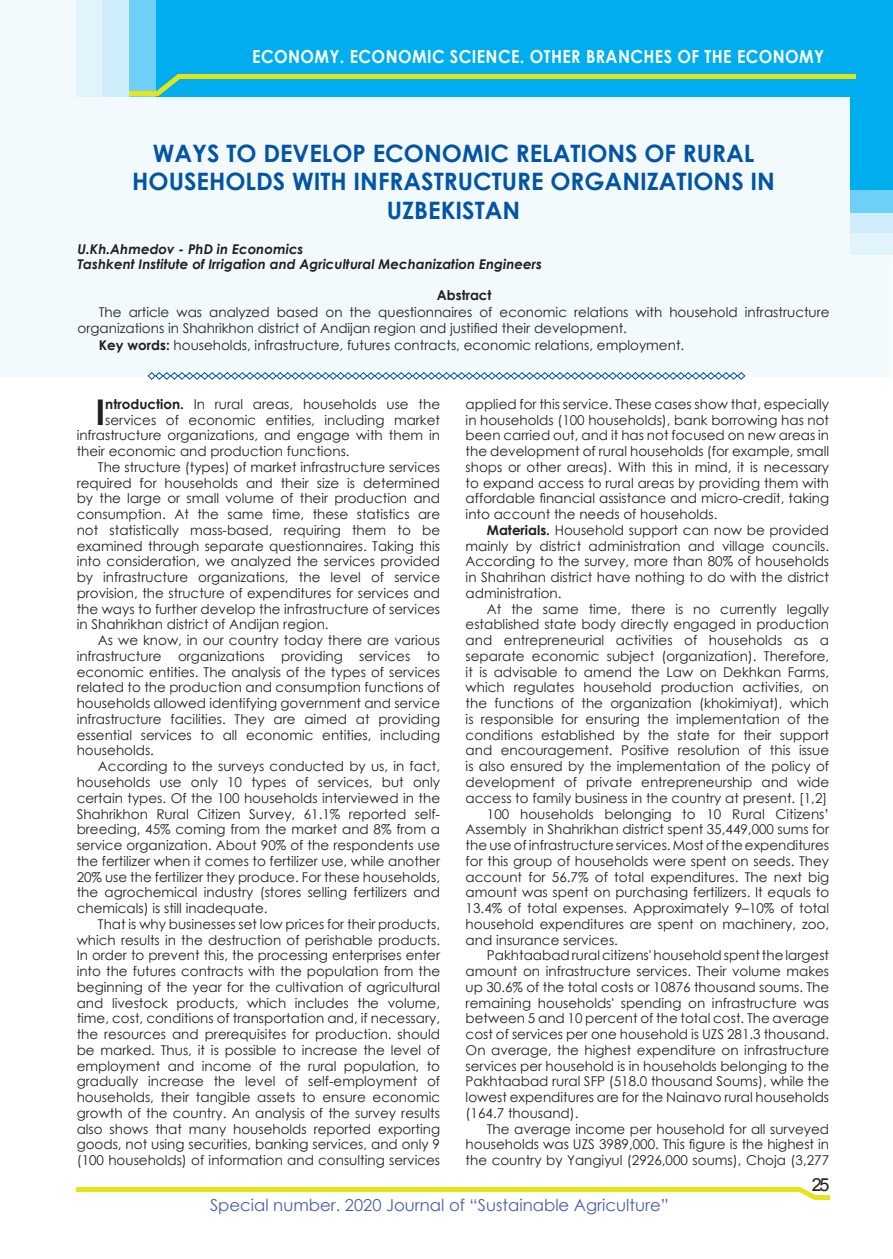
<style>
.page{position:relative;width:893px;height:1259px;background:#fff}
.page>*{position:absolute;margin:0;border:0;box-sizing:border-box;transform-origin:0 0}
.t1{font:700 35.4px "Century Gothic";color:#231f20}
.t2{font:700 24px/28.8px "Century Gothic";color:#0154a6;text-align:center}
.t3{font:700 18px "Century Gothic";letter-spacing:.025em;color:#fff;scale:.9 1}
.t4{font:18px "Arial";color:#231f20}
.t5{font:16.5px "Century Gothic";color:#4a5da9}
.t6{font:13.5px/15.8px "Century Gothic";color:#231f20;text-align:justify}
.t7{font:italic 700 13.5px "Century Gothic";color:#231f20}
.t8{font:700 13.5px "Century Gothic";color:#231f20}
.s1{font-weight:700}
</style>
<div class="page">
<div style="left:0;top:0;width:892px;height:376px;background:#f2fafd"></div>
<svg style="left:147px;top:372px;width:599px;height:8px"></svg>
<div style="left:77px;top:0;width:428px;height:96px;background:#e1f4fc"></div>
<div style="left:103px;top:0;width:432px;height:96px;background:#cfedfb"></div>
<div style="left:130px;top:0;width:586px;height:96px;background:#6ed0f6"></div>
<div style="left:156px;top:0;width:737px;height:96px;background:#00aeef"></div>
<div style="left:851px;top:160px;width:42px;height:94px;background:#e1f4fc"></div>
<div style="left:851px;top:160px;width:42px;height:73px;background:#cfedfb"></div>
<div style="left:851px;top:160px;width:42px;height:53px;background:#6ed0f6"></div>
<div style="left:851px;top:95px;width:42px;height:95px;background:#00aeef"></div>
<div style="left:178px;top:74px;width:678px;height:5px;background:#e4e417"></div>
<hr style="left:129px;top:92px;width:29px;height:4px;background:#e4e417">
<svg style="left:155px;top:74px;width:25px;height:22px"></svg>
<hr style="left:76px;top:1187px;width:724px;height:4px;background:#e4e417">
<div style="left:815px;top:1195px;width:14px;height:5px;background:#e4e417"></div>
<svg style="left:798px;top:1187px;width:17px;height:13px"></svg>
<p class="t3" style="left:252px;top:43px;width:637px">ECONOMY. ECONOMIC SCIENCE. OTHER BRANCHES OF THE ECONOMY</p>
<p class="t2" style="left:132px;top:137px;width:644px">WAYS TO DEVELOP ECONOMIC RELATIONS OF RURAL<br>HOUSEHOLDS WITH INFRASTRUCTURE ORGANIZATIONS IN<br>UZBEKISTAN</p>
<p class="t7" style="left:78px;top:238px;width:227px">U.Kh.Ahmedov - PhD in Economics</p>
<p class="t7" style="left:78px;top:253px;width:466px">Tashkent Institute of Irrigation and Agricultural Mechanization Engineers</p>
<p class="t8" style="left:437px;top:285px;width:56px">Abstract</p>
<p class="t6" style="left:78px;top:303px;width:754px;line-height:16.5px;text-indent:21px">The article was analyzed based on the questionnaires of economic relations with household infrastructure organizations in Shahrikhon district of Andijan region and justified their development.</p>
<p class="t6" style="left:99px;top:337px;width:587px"><span class="s1">Key words:</span> households, infrastructure, futures contracts, economic relations, employment.</p>
<p class="t1" style="left:95px;top:385px;width:11px">I</p>
<p class="t6" style="left:105px;top:396px;width:336px"><span class="s1">ntroduction.</span> In rural areas, households use the</p>
<p class="t6" style="left:466px;top:396px;width:365px">applied for this service. These cases show that, especially in households (100 households), bank borrowing has not been carried out, and it has not focused on new areas in the development of rural households (for example, small shops or other areas). With this in mind, it is necessary to expand access to rural areas by providing them with affordable financial assistance and micro-credit, taking into account the needs of households.</p>
<p class="t6" style="left:466px;top:522px;width:365px;text-indent:21px"><span class="s1">Materials.</span> Household support can now be provided mainly by district administration and village councils.<br>According to the survey, more than 80% of households in Shahrihan district have nothing to do with the district administration.</p>
<p class="t6" style="left:466px;top:601px;width:365px;text-indent:21px">At the same time, there is no currently legally established state body directly engaged in production and entrepreneurial activities of households as a separate economic subject (organization). Therefore, it is advisable to amend the Law on Dekhkan Farms, which regulates household production activities, on the functions of the organization (khokimiyat), which is responsible for ensuring the implementation of the conditions established by the state for their support and encouragement. Positive resolution of this issue is also ensured by the implementation of the policy of development of private entrepreneurship and wide access to family business in the country at present. [1,2]</p>
<p class="t6" style="left:466px;top:805px;width:365px;text-indent:21px">100 households belonging to 10 Rural Citizens’ Assembly in Shahrikhan district spent 35,449,000 sums for the use of infrastructure services. Most of the expenditures for this group of households were spent on seeds. They account for 56.7% of total expenditures. The next big amount was spent on purchasing fertilizers. It equals to 13.4% of total expenses. Approximately 9–10% of total household expenditures are spent on machinery, zoo, and insurance services.</p>
<p class="t6" style="left:466px;top:947px;width:365px;text-indent:21px">Pakhtaabad rural citizens' household spent the largest amount on infrastructure services. Their volume makes up 30.6% of the total costs or 10876 thousand soums. The remaining households' spending on infrastructure was between 5 and 10 percent of the total cost. The average cost of services per one household is UZS 281.3 thousand.<br>On average, the highest expenditure on infrastructure services per household is in households belonging to the Pakhtaabad rural SFP (518.0 thousand Soums), while the lowest expenditures are for the Nainavo rural households (164.7 thousand).</p>
<p class="t6" style="left:466px;top:1120px;width:365px;text-indent:21px">The average income per household for all surveyed households was UZS 3989,000. This figure is the highest in the country by Yangiyul (2926,000 soums), Choja (3,277</p>
<p class="t5" style="left:210px;top:1193px;width:460px">Special number. 2020 Journal of “Sustainable Agriculture”</p>
<p class="t6" style="left:105px;top:412px;width:336px">services of economic entities, including market</p>
<p class="t6" style="left:77px;top:427px;width:365px">infrastructure organizations, and engage with them in</p>
<p class="t6" style="left:77px;top:443px;width:274px">their economic and production functions.</p>
<p class="t6" style="left:77px;top:459px;width:365px;text-indent:21px">The structure (types) of market infrastructure services required for households and their size is determined by the large or small volume of their production and consumption. At the same time, these statistics are not statistically mass-based, requiring them to be examined through separate questionnaires. Taking this into consideration, we analyzed the services provided by infrastructure organizations, the level of service provision, the structure of expenditures for services and the ways to further develop the infrastructure of services in Shahrikhan district of Andijan region.</p>
<p class="t6" style="left:77px;top:632px;width:365px;text-indent:21px">As we know, in our country today there are various infrastructure organizations providing services to economic entities. The analysis of the types of services related to the production and consumption functions of households allowed identifying government and service infrastructure facilities. They are aimed at providing essential services to all economic entities, including households.</p>
<p class="t6" style="left:77px;top:758px;width:365px;text-indent:21px">According to the surveys conducted by us, in fact, households use only 10 types of services, but only certain types. Of the 100 households interviewed in the Shahrikhon Rural Citizen Survey, 61.1% reported self&shy;breeding, 45% coming from the market and 8% from a service organization. About 90% of the respondents use the fertilizer when it comes to fertilizer use, while another 20% use the fertilizer they produce. For these households, the agrochemical industry (stores selling fertilizers and chemicals) is still inadequate.</p>
<p class="t6" style="left:77px;top:916px;width:365px;text-indent:21px">That is why businesses set low prices for their products, which results in the destruction of perishable products.<br>In order to prevent this, the processing enterprises enter into the futures contracts with the population from the beginning of the year for the cultivation of agricultural and livestock products, which includes the volume, time, cost, conditions of transportation and, if necessary, the resources and prerequisites for production. should be marked. Thus, it is possible to increase the level of employment and income of the rural population, to gradually increase the level of self-employment of households, their tangible assets to ensure economic growth of the country. An analysis of the survey results also shows that many households reported exporting goods, not using securities, banking services, and only 9 (100 households) of information and consulting services</p>
<p class="t4" style="left:812px;top:1172px;width:19px">25</p>
</div>
